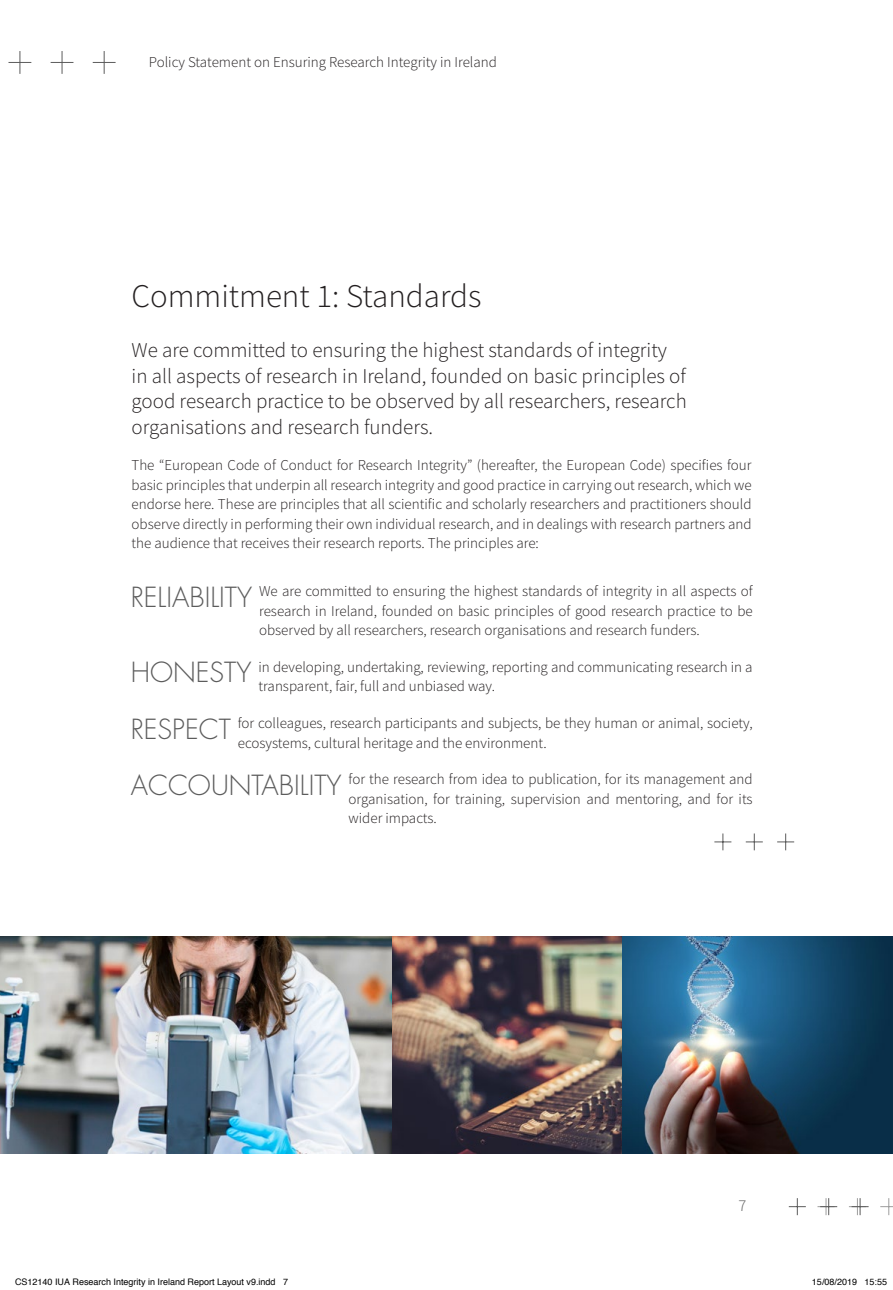
<style>
.page{position:relative;width:893px;height:1290px;background:#fff}
.page>*{position:absolute;margin:0;border:0;box-sizing:border-box;transform-origin:0 0}
.t1{font:300 33px "Source Sans Pro";color:#231f20}
.t2{font:300 21px/25.5px "Source Sans Pro";color:#231f20}
.t3{font:300 16.5px "Source Sans Pro";color:#5c5c5c}
.t4{font:300 15px/19.5px "Source Sans Pro";color:#231f20;text-align:justify}
.t5{font:9px "Helvetica";color:#000}
.s1{font-family:"Futura Std";font-size:27px;color:#5c5c5c}
</style>
<div class="page">
<svg style="left:789px;top:1198px;width:17px;height:17px"></svg>
<svg style="left:817px;top:1198px;width:20px;height:17px"></svg>
<svg style="left:849px;top:1198px;width:20px;height:17px"></svg>
<svg style="left:880px;top:1198px;width:13px;height:17px"></svg>
<svg style="left:9px;top:51px;width:22px;height:23px"></svg>
<svg style="left:51px;top:51px;width:22px;height:23px"></svg>
<svg style="left:93px;top:51px;width:23px;height:23px"></svg>
<img style="left:0;top:937px;width:393px;height:216px">
<img style="left:393px;top:937px;width:500px;height:216px">
<svg style="left:777px;top:833px;width:17px;height:17px"></svg>
<svg style="left:746px;top:833px;width:17px;height:17px"></svg>
<svg style="left:714px;top:833px;width:17px;height:17px"></svg>
<p class="t4" style="left:149px;top:53px;width:350px">Policy Statement on Ensuring Research Integrity in Ireland</p>
<p class="t1" style="left:132px;top:276px;width:351px">Commitment 1: Standards</p>
<p class="t2" style="left:132px;top:337px;width:557px">We are committed to ensuring the highest standards of integrity in all aspects of research in Ireland, founded on basic principles of good research practice to be observed by all researchers, research organisations and research funders.</p>
<p class="t4" style="left:132px;top:455px;width:622px">The “European Code of Conduct for Research Integrity” (hereafter, the European Code) specifies four basic principles that underpin all research integrity and good practice in carrying out research, which we endorse here. These are principles that all scientific and scholarly researchers and practitioners should observe directly in performing their own individual research, and in dealings with research partners and the audience that receives their research reports. The principles are:</p>
<p class="t4" style="left:259px;top:581px;width:495px;text-indent:-128px"><span class="s1">RELIABILITY</span> We are committed to ensuring the highest standards of integrity in all aspects of research in Ireland, founded on basic principles of good research practice to be observed by all researchers, research organisations and research funders.</p>
<p class="t4" style="left:258px;top:657px;width:496px;text-indent:-128px"><span class="s1">HONESTY</span> in developing, undertaking, reviewing, reporting and communicating research in a transparent, fair, full and unbiased way.</p>
<p class="t4" style="left:238px;top:713px;width:516px;text-indent:-107px"><span class="s1">RESPECT</span> for colleagues, research participants and subjects, be they human or animal, society, ecosystems, cultural heritage and the environment.</p>
<p class="t4" style="left:349px;top:769px;width:406px;text-indent:-218px"><span class="s1">ACCOUNTABILITY</span> for the research from idea to publication, for its management and organisation, for training, supervision and mentoring, and for its wider impacts.</p>
<p class="t3" style="left:738px;top:1195px;width:9px">7</p>
<p class="t5" style="left:15px;top:1275px;width:275px">CS12140 IUA Research Integrity in Ireland Report Layout v9.indd 7</p>
<p class="t5" style="left:812px;top:1275px;width:77px">15/08/2019 15:55</p>
</div>
